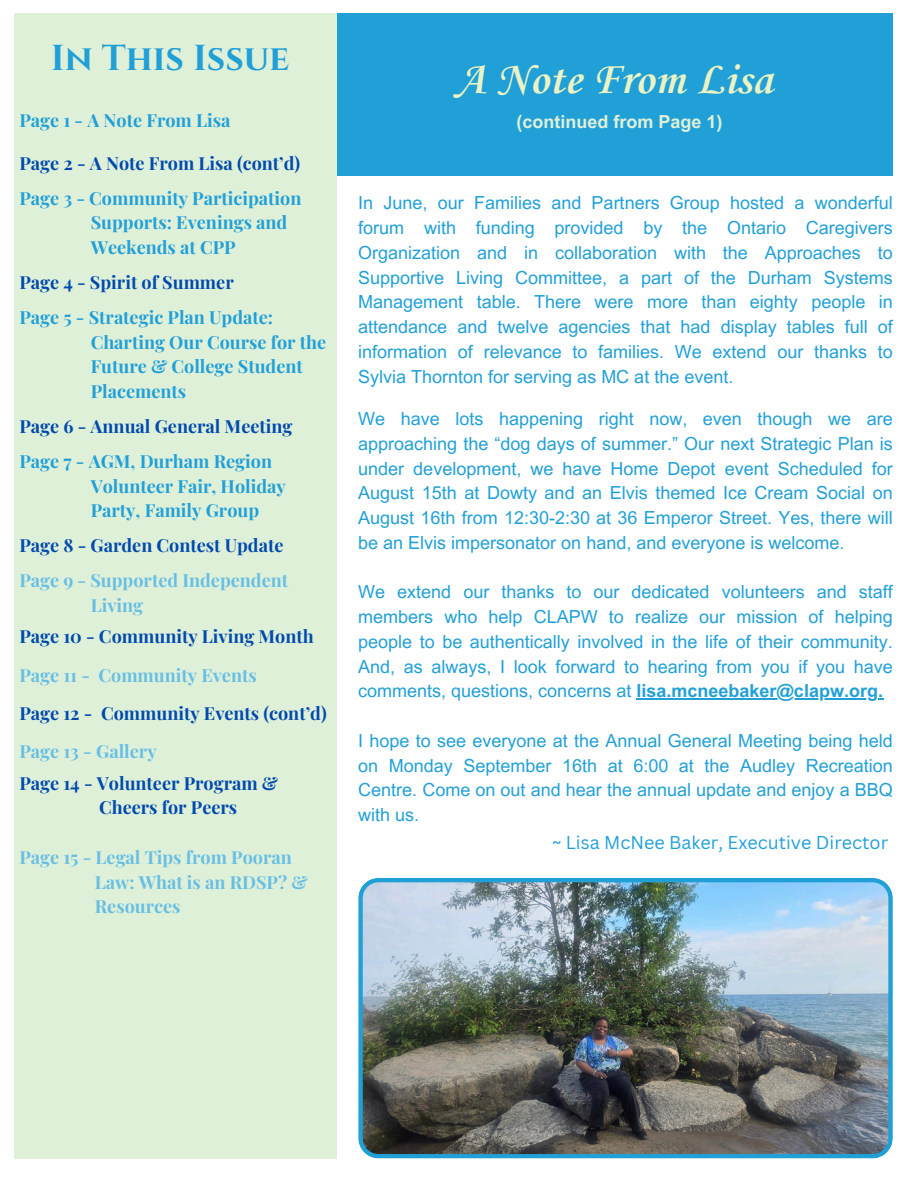
<style>
.page{position:relative;width:918px;height:1188px;background:#fff}
.page>*{position:absolute;margin:0;border:0;box-sizing:border-box;transform-origin:0 0}
.t1{font:700 46.2px "Corsiva";color:#ebf3c4}
.t2{font:700 36px "Cinzel";color:#21a0d7}
.t3{font:18px/24.8px "Arial MT Pro";color:#21a0d7;text-align:justify}
.t4{font:700 18px/24.8px "Playfair Display";color:#21a0d7}
.t5{font:700 18px/38.2px "Playfair Display";color:#68bfe3}
.t6{font:700 18px/34.8px "Playfair Display";color:#004aad}
.t7{font:18px "Canva Sans";color:#21a0d7}
.t8{font:700 18px "Arial MT Pro";color:#dff0d9}
.s1{color:#004aad}
.s2{color:#21a0d7}
.s3{color:#68bfe3}
.s4{font-weight:700}
</style>
<div class="page">
<div style="left:14px;top:13px;width:879px;height:162px;background:#21a0d7"></div>
<div style="left:14px;top:13px;width:323px;height:1146px;background:#dff0d9"></div>
<img style="left:358px;top:878px;width:535px;height:281px">
<hr style="left:636px;top:699px;width:242px;height:1px;background:#21a0d7">
<p class="t2" style="left:51px;top:35px;width:240px">In This Issue</p>
<p class="t4" style="left:19px;top:107px;width:213px">Page 1 - A Note From Lisa</p>
<p class="t4" style="left:19px;top:145px;width:284px;line-height:34.8px"><span class="s1">Page 2 - A Note From Lisa (cont’d)<br></span>Page 3 - Community Participation</p>
<p class="t4" style="left:91px;top:209px;width:198px">Supports: Evenings and<br>Weekends at CPP</p>
<p class="t4" style="left:19px;top:264px;width:255px;line-height:34.8px"><span class="s1">Page 4 - Spirit of Summer<br></span>Page 5 - Strategic Plan Update:</p>
<p class="t4" style="left:91px;top:329px;width:237px">Charting Our Course for the<br>Future &amp; College Student<br>Placements</p>
<p class="t6" style="left:19px;top:408px;width:275px">Page 6 - Annual General Meeting<br><span class="s2">Page 7 - AGM, Durham Region</span></p>
<p class="t4" style="left:91px;top:473px;width:197px">Volunteer Fair, Holiday<br>Party, Family Group</p>
<p class="t5" style="left:19px;top:527px;width:270px;line-height:34.8px"><span class="s1">Page 8 - Garden Contest Update<br></span>Page 9 - Supported Independent</p>
<p class="t6" style="left:19px;top:589px;width:296px;line-height:31.5px;text-indent:71px"><span class="s3">Living<br></span>Page 10 - Community Living Month</p>
<p class="t5" style="left:19px;top:655px;width:309px">Page 11 - Community Events<br><span class="s1">Page 12 - Community Events (cont’d)<br></span>Page 13 - Gallery</p>
<p class="t6" style="left:99px;top:770px;width:181px;line-height:24.8px;text-indent:-80px">Page 14 - Volunteer Program &amp;<br>Cheers for Peers</p>
<p class="t5" style="left:95px;top:844px;width:214px;line-height:24.8px;text-indent:-75px">Page 15 - Legal Tips from Pooran<br>Law: What is an RDSP? &amp;<br>Resources</p>
<p class="t1" style="left:456px;top:56px;width:319px">A Note From Lisa</p>
<h3 class="t8" style="left:516px;top:115px;width:208px">(continued from Page 1)</h3>
<p class="t3" style="left:358px;top:193px;width:536px">In June, our Families and Partners Group hosted a wonderful forum with funding provided by the Ontario Caregivers Organization and in collaboration with the Approaches to Supportive Living Committee, a part of the Durham Systems Management table. There were more than eighty people in attendance and twelve agencies that had display tables full of information of relevance to families. We extend our thanks to Sylvia Thornton for serving as MC at the event.</p>
<h3 class="t3" style="left:358px;top:409px;width:536px">We have lots happening right now, even though we are approaching the “dog days of summer.” Our next Strategic Plan is under development, we have Home Depot event Scheduled for August 15th at Dowty and an Elvis themed Ice Cream Social on August 16th from 12:30-2:30 at 36 Emperor Street. Yes, there will be an Elvis impersonator on hand, and everyone is welcome.</h3>
<h1 class="t3" style="left:358px;top:582px;width:536px">We extend our thanks to our dedicated volunteers and staff members who help CLAPW to realize our mission of helping people to be authentically involved in the life of their community.<br>And, as always, I look forward to hearing from you if you have comments, questions, concerns at <span class="s4">lisa.mcneebaker@clapw.org.</span></h1>
<h3 class="t3" style="left:358px;top:730px;width:536px">I hope to see everyone at the Annual General Meeting being held on Monday September 16th at 6:00 at the Audley Recreation Centre. Come on out and hear the annual update and enjoy a BBQ with us.</h3>
<p class="t7" style="left:552px;top:830px;width:338px">~ Lisa McNee Baker, Executive Director</p>
</div>
